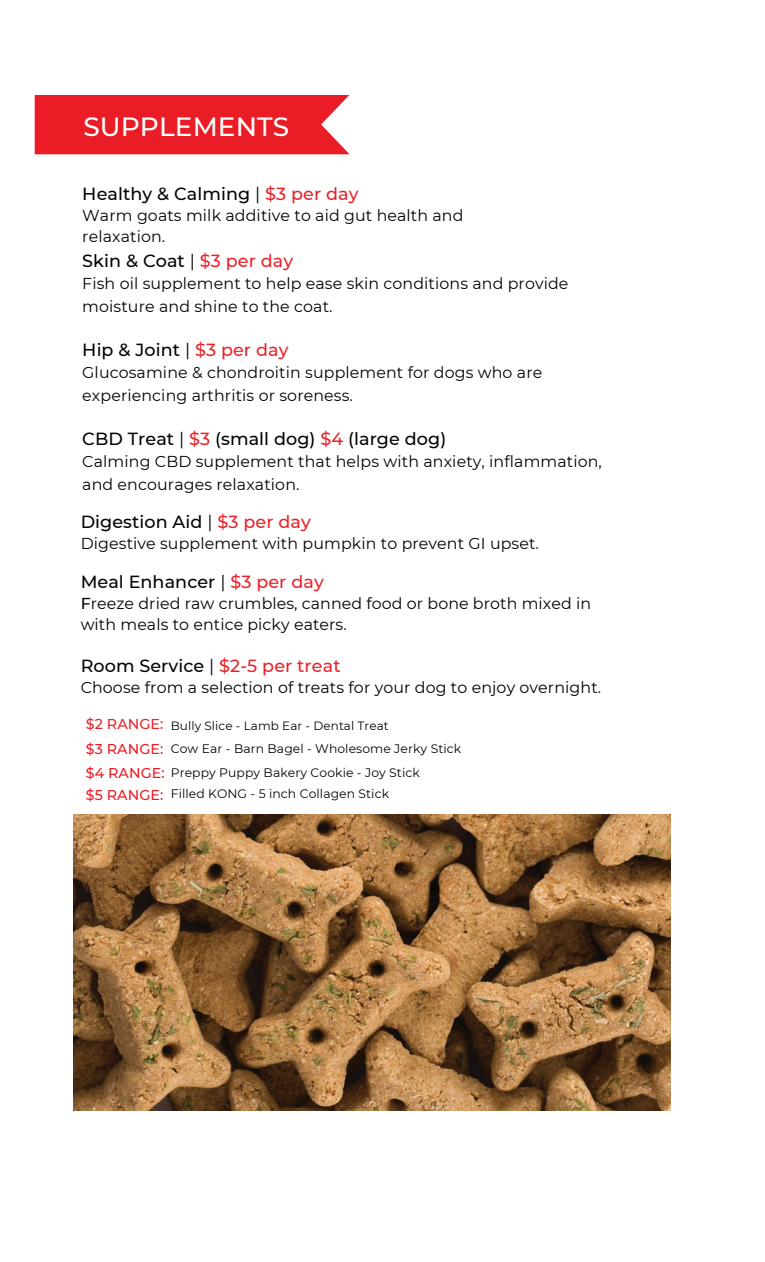
<style>
.page{position:relative;width:765px;height:1262px;background:#fff}
.page>*{position:absolute;margin:0;border:0;box-sizing:border-box;transform-origin:0 0}
.t1{font:500 26.38px "Montserrat";letter-spacing:.005em;color:#fff}
.t2{font:500 17.5px "Montserrat";letter-spacing:.005em;color:#020404}
.t3{font:500 17.5px "Montserrat";letter-spacing:.005em;color:#e92329}
.t4{font:15.75px/22.4px "Montserrat";letter-spacing:.005em;color:#020404}
.t5{font:15.75px/21.1px "Montserrat";letter-spacing:.005em;color:#010203}
.t6{font:500 14.25px "Montserrat";letter-spacing:.005em;color:#ea1d26}
.t7{font:500 14.25px "Montserrat";letter-spacing:.005em;color:#e92329}
.t8{font:12.38px "Montserrat";letter-spacing:.005em;color:#020404}
.t9{font:12px "Montserrat";letter-spacing:.005em;color:#020404}
.s1{font-weight:400}
.s2{color:#e92329}
.s3{font-weight:500}
.s4{color:#020404}
.s5{font-weight:400;color:#020404}
</style>
<div class="page">
<div style="left:35px;top:95px;width:315px;height:59px;background:#ea1d26"></div>
<img style="left:73px;top:815px;width:597px;height:295px">
<p class="t1" style="left:83px;top:110px;width:207px">SUPPLEMENTS</p>
<p class="t2" style="left:82px;top:183px;width:278px">Healthy &amp; Calming <span class="s1">|</span> <span class="s2">$3 per day</span></p>
<p class="t4" style="left:82px;top:205px;width:383px;line-height:21.1px">Warm goats milk additive to aid gut health and relaxation.</p>
<p class="t2" style="left:82px;top:250px;width:212px">Skin &amp; Coat <span class="s1">|</span> <span class="s2">$3 per day</span></p>
<p class="t4" style="left:82px;top:272px;width:488px">Fish oil supplement to help ease skin conditions and provide moisture and shine to the coat.</p>
<p class="t2" style="left:82px;top:339px;width:208px">Hip &amp; Joint <span class="s1">|</span> <span class="s2">$3 per day</span></p>
<p class="t4" style="left:82px;top:361px;width:462px">Glucosamine &amp; chondroitin supplement for dogs who are experiencing arthritis or soreness.</p>
<p class="t2" style="left:82px;top:428px;width:365px">CBD Treat <span class="s1">|</span> <span class="s2">$3</span> (small dog) <span class="s2">$4</span> (large dog)</p>
<p class="t4" style="left:82px;top:450px;width:521px">Calming CBD supplement that helps with anxiety, inflammation, and encourages relaxation.</p>
<p class="t2" style="left:81px;top:511px;width:232px">Digestion Aid <span class="s1">|</span> <span class="s2">$3 per day</span></p>
<p class="t4" style="left:81px;top:532px;width:460px">Digestive supplement with pumpkin to prevent GI upset.</p>
<p class="t2" style="left:81px;top:571px;width:245px">Meal Enhancer <span class="s1">|</span> <span class="s2">$3 per day</span></p>
<p class="t5" style="left:81px;top:592px;width:512px"><span class="s3">F</span>reeze dried raw crumbles, canned food or bone broth mixed in with meals to entice picky eaters.</p>
<p class="t3" style="left:81px;top:655px;width:261px"><span class="s4">Room Service</span> <span class="s5">|</span> $2-5 per treat</p>
<p class="t5" style="left:81px;top:677px;width:522px">Choose from a selection of treats for your dog to enjoy overnight.</p>
<p class="t7" style="left:86px;top:715px;width:79px">$2 RANGE:</p>
<p class="t6" style="left:86px;top:740px;width:79px">$3 RANGE:</p>
<p class="t9" style="left:171px;top:718px;width:219px">Bully Slice - Lamb Ear - Dental Treat</p>
<p class="t8" style="left:171px;top:741px;width:292px">Cow Ear - Barn Bagel - Wholesome Jerky Stick</p>
<p class="t6" style="left:86px;top:764px;width:80px">$4 RANGE:</p>
<p class="t8" style="left:171px;top:765px;width:251px">Preppy Puppy Bakery Cookie - Joy Stick</p>
<p class="t6" style="left:86px;top:786px;width:79px">$5 RANGE:</p>
<p class="t8" style="left:171px;top:786px;width:220px">Filled KONG - 5 inch Collagen Stick</p>
</div>
